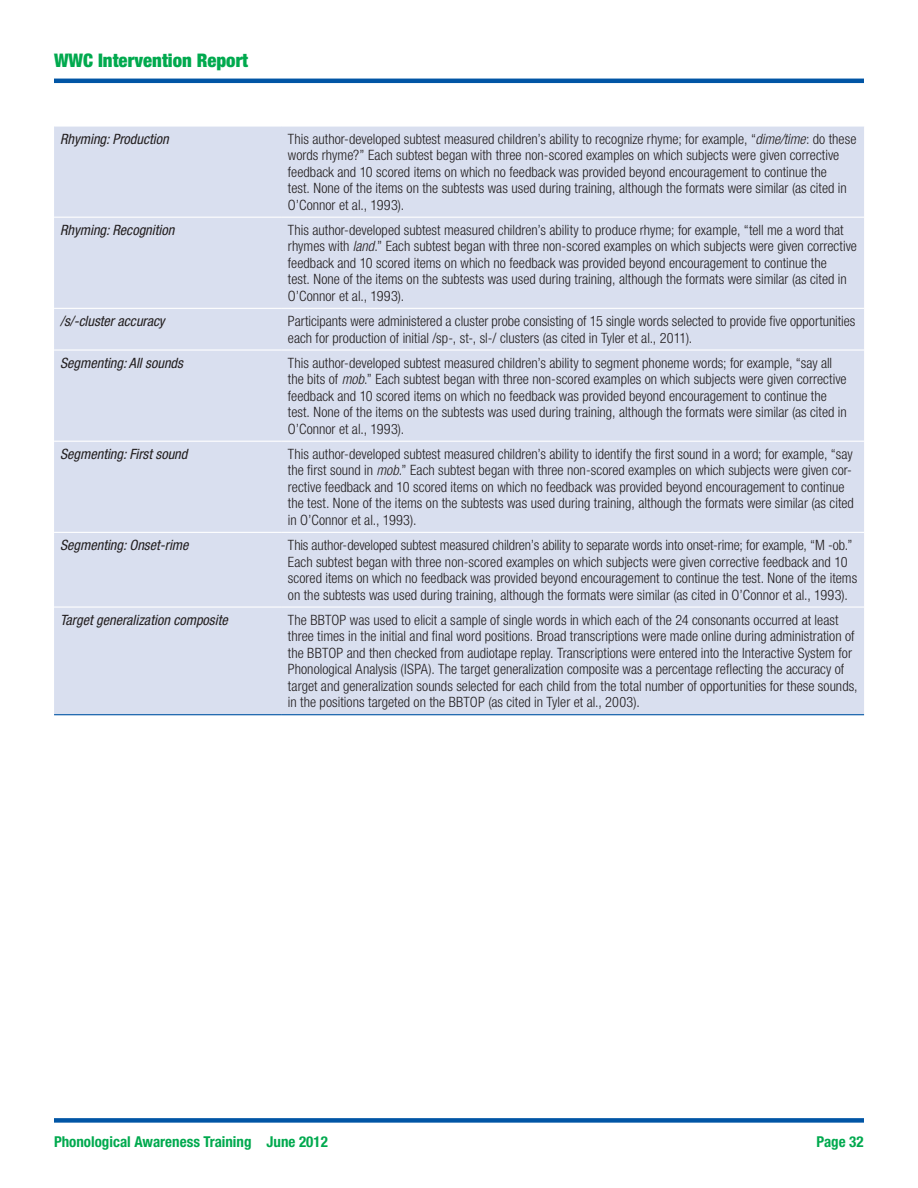
<style>
.page{position:relative;width:918px;height:1188px;background:#fff}
.page>*{position:absolute;margin:0;border:0;box-sizing:border-box;transform-origin:0 0}
.t1{font:900 condensed 18.75px "Helvetica Neue LT Std";color:#00a94e}
.t2{font:700 condensed 15px "Helvetica Neue LT Std";color:#00a94e}
.Table_body_text{font:300 condensed 14.25px/16.5px "Helvetica Neue LT Std";color:#231f20}
.Table_row_head-ita{font:italic condensed 14.25px "Helvetica Neue LT Std";color:#231f20}
.s1{font-style:italic}
</style>
<div class="page">
<div style="left:54px;top:1118px;width:810px;height:5px;background:#0155a5"></div>
<hr style="left:54px;top:79px;width:810px;height:4px;background:#0155a5">
<div style="left:54px;top:127px;width:810px;height:587px;background:#d9dfef"></div>
<hr style="left:54px;top:217px;width:228px;height:1px;background:#fff">
<hr style="left:282px;top:217px;width:582px;height:1px;background:#fff">
<hr style="left:54px;top:308px;width:228px;height:1px;background:#fff">
<hr style="left:282px;top:308px;width:582px;height:1px;background:#fff">
<hr style="left:54px;top:349px;width:228px;height:2px;background:#fff">
<hr style="left:282px;top:349px;width:582px;height:2px;background:#fff">
<hr style="left:54px;top:441px;width:228px;height:1px;background:#fff">
<hr style="left:282px;top:441px;width:582px;height:1px;background:#fff">
<hr style="left:54px;top:532px;width:228px;height:1px;background:#fff">
<hr style="left:282px;top:532px;width:582px;height:1px;background:#fff">
<hr style="left:54px;top:606px;width:228px;height:2px;background:#fff">
<hr style="left:282px;top:606px;width:582px;height:2px;background:#fff">
<hr style="left:54px;top:714px;width:228px;height:1px;background:#0155a5">
<hr style="left:282px;top:714px;width:582px;height:1px;background:#0155a5">
<h1 class="t1" style="left:54px;top:49px;width:196px">WWC Intervention Report</h1>
<p class="Table_row_head-ita" style="left:60px;top:130px;width:110px">Rhyming: Production</p>
<p class="Table_body_text" style="left:288px;top:130px;width:570px">This author-developed subtest measured children’s ability to recognize rhyme; for example, “<span class="s1">dime/time</span>: do these words rhyme?” Each subtest began with three non-scored examples on which subjects were given corrective feedback and 10 scored items on which no feedback was provided beyond encouragement to continue the<br>test. None of the items on the subtests was used during training, although the formats were similar (as cited in O’Connor et al., 1993).</p>
<p class="Table_row_head-ita" style="left:60px;top:222px;width:116px">Rhyming: Recognition</p>
<p class="Table_body_text" style="left:288px;top:221px;width:571px">This author-developed subtest measured children’s ability to produce rhyme; for example, “tell me a word that rhymes with <span class="s1">land</span>.” Each subtest began with three non-scored examples on which subjects were given corrective feedback and 10 scored items on which no feedback was provided beyond encouragement to continue the<br>test. None of the items on the subtests was used during training, although the formats were similar (as cited in O’Connor et al., 1993).</p>
<p class="Table_row_head-ita" style="left:60px;top:313px;width:106px">/s/-cluster accuracy</p>
<p class="Table_body_text" style="left:288px;top:313px;width:569px">Participants were administered a cluster probe consisting of 15 single words selected to provide five opportunities each for production of initial /sp-, st-, sl-/ clusters (as cited in Tyler et al., 2011).</p>
<p class="Table_row_head-ita" style="left:60px;top:354px;width:124px">Segmenting: All sounds</p>
<p class="Table_body_text" style="left:288px;top:354px;width:560px">This author-developed subtest measured children’s ability to segment phoneme words; for example, “say all the bits of <span class="s1">mob</span>.” Each subtest began with three non-scored examples on which subjects were given corrective feedback and 10 scored items on which no feedback was provided beyond encouragement to continue the test. None of the items on the subtests was used during training, although the formats were similar (as cited in O’Connor et al., 1993).</p>
<p class="Table_row_head-ita" style="left:60px;top:446px;width:129px">Segmenting: First sound</p>
<p class="Table_body_text" style="left:288px;top:446px;width:567px">This author-developed subtest measured children’s ability to identify the first sound in a word; for example, “say the first sound in <span class="s1">mob</span>.” Each subtest began with three non-scored examples on which subjects were given cor&shy;rective feedback and 10 scored items on which no feedback was provided beyond encouragement to continue the test. None of the items on the subtests was used during training, although the formats were similar (as cited in O’Connor et al., 1993).</p>
<p class="Table_row_head-ita" style="left:60px;top:537px;width:130px">Segmenting: Onset-rime</p>
<p class="Table_body_text" style="left:288px;top:537px;width:571px">This author-developed subtest measured children’s ability to separate words into onset-rime; for example, “M -ob.” Each subtest began with three non-scored examples on which subjects were given corrective feedback and 10 scored items on which no feedback was provided beyond encouragement to continue the test. None of the items on the subtests was used during training, although the formats were similar (as cited in O’Connor et al., 1993).</p>
<p class="Table_row_head-ita" style="left:60px;top:612px;width:169px">Target generalization composite</p>
<p class="Table_body_text" style="left:288px;top:611px;width:571px">The BBTOP was used to elicit a sample of single words in which each of the 24 consonants occurred at least three times in the initial and final word positions. Broad transcriptions were made online during administration of the BBTOP and then checked from audiotape replay. Transcriptions were entered into the Interactive System for Phonological Analysis (ISPA). The target generalization composite was a percentage reflecting the accuracy of target and generalization sounds selected for each child from the total number of opportunities for these sounds, in the positions targeted on the BBTOP (as cited in Tyler et al., 2003).</p>
<p class="t2" style="left:54px;top:1132px;width:275px">Phonological Awareness Training June 2012</p>
<p class="t2" style="left:817px;top:1132px;width:49px">Page 32</p>
</div>
